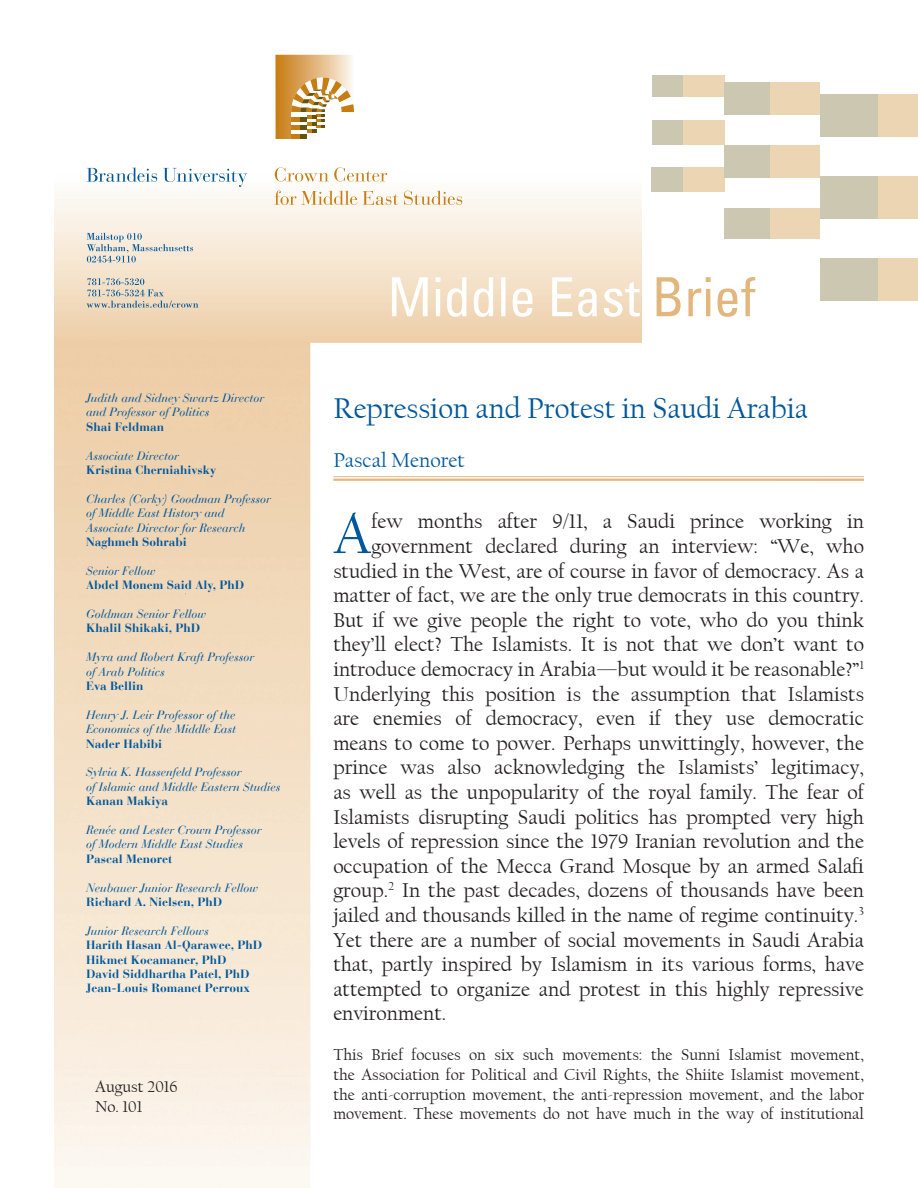
<style>
.page{position:relative;width:918px;height:1188px;background:#fff}
.page>*{position:absolute;margin:0;border:0;box-sizing:border-box;transform-origin:0 0}
.MEB_First_Paragraph{font:58.05px "Californian FB";color:#01579b}
.MEB_Title{font:30px "Californian FB";color:#01579b}
.MEB_First_Paragraph-2{font:21px "Californian FB";color:#231f20}
.MEB_Author{font:21px "Californian FB";color:#01579b}
.MEB_Body_Text{font:16.5px/19.8px "Californian FB";color:#231f20;text-align:justify}
.t1{font:italic 12px/14.4px "Bauer Bodoni";color:#00589c}
.t2{font:700 12px "Bauer Bodoni";color:#00589c}
.t3{font:italic 12px "Bauer Bodoni";color:#01579b}
</style>
<div class="page">
<svg style="left:652px;top:75px;width:266px;height:227px"></svg>
<svg style="left:275px;top:55px;width:79px;height:84px"></svg>
<div style="left:707px;top:239px;width:120px;height:15px;background:#fff"></div>
<svg style="left:275px;top:167px;width:112px;height:15px"></svg>
<svg style="left:274px;top:190px;width:188px;height:15px"></svg>
<svg style="left:392px;top:277px;width:248px;height:40px"></svg>
<svg style="left:657px;top:277px;width:98px;height:40px"></svg>
<hr style="left:333px;top:476px;width:531px;height:1px;background:#e2b77d">
<hr style="left:333px;top:479px;width:531px;height:2px;background:#e2b77d">
<svg style="left:87px;top:167px;width:160px;height:20px"></svg>
<svg style="left:87px;top:233px;width:106px;height:30px;background:#d8d7d1"></svg>
<svg style="left:87px;top:278px;width:111px;height:30px;background:#d4ccbd"></svg>
<p class="t1" style="left:86px;top:391px;width:180px">Judith and Sidney Swartz Director and Professor of Politics</p>
<p class="t2" style="left:86px;top:419px;width:80px">Shai Feldman</p>
<p class="t1" style="left:86px;top:448px;width:94px">Associate Director</p>
<p class="t2" style="left:86px;top:463px;width:132px">Kristina Cherniahivsky</p>
<p class="t1" style="left:86px;top:492px;width:186px">Charles (Corky) Goodman Professor of Middle East History and<br>Associate Director for Research</p>
<p class="t2" style="left:86px;top:535px;width:102px">Naghmeh Sohrabi</p>
<p class="t1" style="left:86px;top:564px;width:71px">Senior Fellow</p>
<p class="t2" style="left:86px;top:578px;width:160px">Abdel Monem Said Aly, PhD</p>
<p class="t1" style="left:86px;top:607px;width:122px">Goldman Senior Fellow</p>
<p class="t2" style="left:86px;top:621px;width:116px">Khalil Shikaki, PhD</p>
<p class="t1" style="left:86px;top:650px;width:170px">Myra and Robert Kraft Professor</p>
<p class="t1" style="left:86px;top:664px;width:80px">of Arab Politics</p>
<p class="t2" style="left:86px;top:679px;width:59px">Eva Bellin</p>
<p class="t1" style="left:86px;top:708px;width:151px">Henry J. Leir Professor of the</p>
<p class="t1" style="left:86px;top:722px;width:151px">Economics of the Middle East</p>
<p class="t2" style="left:86px;top:736px;width:78px">Nader Habibi</p>
<p class="t1" style="left:86px;top:765px;width:157px">Sylvia K. Hassenfeld Professor</p>
<p class="t1" style="left:86px;top:780px;width:196px">of Islamic and Middle Eastern Studies</p>
<p class="t2" style="left:86px;top:794px;width:84px">Kanan Makiya</p>
<p class="t1" style="left:86px;top:823px;width:177px">Renée and Lester Crown Professor</p>
<p class="t1" style="left:86px;top:837px;width:158px">of Modern Middle East Studies</p>
<p class="t2" style="left:86px;top:851px;width:88px">Pascal Menoret</p>
<p class="t1" style="left:86px;top:880px;width:174px">Neubauer Junior Research Fellow</p>
<p class="t2" style="left:86px;top:895px;width:138px">Richard A. Nielsen, PhD</p>
<p class="t3" style="left:86px;top:923px;width:124px">Junior Research Fellows</p>
<p class="t2" style="left:86px;top:938px;width:178px">Harith Hasan Al-Qarawee, PhD</p>
<p class="t2" style="left:86px;top:952px;width:142px">Hikmet Kocamaner, PhD</p>
<p class="t2" style="left:86px;top:967px;width:165px">David Siddhartha Patel, PhD</p>
<p class="t2" style="left:86px;top:981px;width:166px">Jean-Louis Romanet Perroux</p>
<p class="MEB_Body_Text" style="left:95px;top:1077px;width:84px">August 2016</p>
<p class="MEB_Body_Text" style="left:95px;top:1097px;width:49px">No. 101</p>
<p class="MEB_Title" style="left:333px;top:392px;width:476px">Repression and Protest in Saudi Arabia</p>
<p class="MEB_Author" style="left:333px;top:449px;width:133px">Pascal Menoret</p>
<p class="MEB_First_Paragraph" style="left:333px;top:502px;width:40px">A</p>
<p class="MEB_First_Paragraph-2" style="left:371px;top:510px;width:494px">few months after 9/11, a Saudi prince working in</p>
<p class="MEB_First_Paragraph-2" style="left:371px;top:535px;width:494px">government declared during an interview: “We, who</p>
<p class="MEB_First_Paragraph-2" style="left:333px;top:559px;width:532px">studied in the West, are of course in favor of democracy. As a</p>
<p class="MEB_First_Paragraph-2" style="left:333px;top:584px;width:532px">matter of fact, we are the only true democrats in this country.</p>
<p class="MEB_First_Paragraph-2" style="left:333px;top:608px;width:532px">But if we give people the right to vote, who do you think</p>
<p class="MEB_First_Paragraph-2" style="left:333px;top:633px;width:532px">they’ll elect? The Islamists. It is not that we don’t want to</p>
<p class="MEB_First_Paragraph-2" style="left:333px;top:658px;width:532px">introduce democracy in Arabia—but would it be reasonable?”<sup>1</sup></p>
<p class="MEB_First_Paragraph-2" style="left:333px;top:682px;width:532px">Underlying this position is the assumption that Islamists</p>
<p class="MEB_First_Paragraph-2" style="left:333px;top:707px;width:532px">are enemies of democracy, even if they use democratic</p>
<p class="MEB_First_Paragraph-2" style="left:333px;top:731px;width:532px">means to come to power. Perhaps unwittingly, however, the</p>
<p class="MEB_First_Paragraph-2" style="left:333px;top:756px;width:532px">prince was also acknowledging the Islamists’ legitimacy,</p>
<p class="MEB_First_Paragraph-2" style="left:333px;top:781px;width:532px">as well as the unpopularity of the royal family. The fear of</p>
<p class="MEB_First_Paragraph-2" style="left:333px;top:805px;width:532px">Islamists disrupting Saudi politics has prompted very high</p>
<p class="MEB_First_Paragraph-2" style="left:333px;top:830px;width:532px">levels of repression since the 1979 Iranian revolution and the</p>
<p class="MEB_First_Paragraph-2" style="left:333px;top:854px;width:532px">occupation of the Mecca Grand Mosque by an armed Salafi</p>
<p class="MEB_First_Paragraph-2" style="left:333px;top:879px;width:532px">group.<sup>2</sup> In the past decades, dozens of thousands have been</p>
<p class="MEB_First_Paragraph-2" style="left:333px;top:904px;width:532px">jailed and thousands killed in the name of regime continuity.<sup>3</sup></p>
<p class="MEB_First_Paragraph-2" style="left:333px;top:928px;width:532px">Yet there are a number of social movements in Saudi Arabia</p>
<p class="MEB_First_Paragraph-2" style="left:333px;top:953px;width:532px">that, partly inspired by Islamism in its various forms, have</p>
<p class="MEB_First_Paragraph-2" style="left:333px;top:977px;width:532px">attempted to organize and protest in this highly repressive</p>
<p class="MEB_First_Paragraph-2" style="left:333px;top:1002px;width:115px">environment.</p>
<p class="MEB_Body_Text" style="left:333px;top:1045px;width:532px">This Brief focuses on six such movements: the Sunni Islamist movement, the Association for Political and Civil Rights, the Shiite Islamist movement, the anti-corruption movement, the anti-repression movement, and the labor movement. These movements do not have much in the way of institutional</p>
</div>
